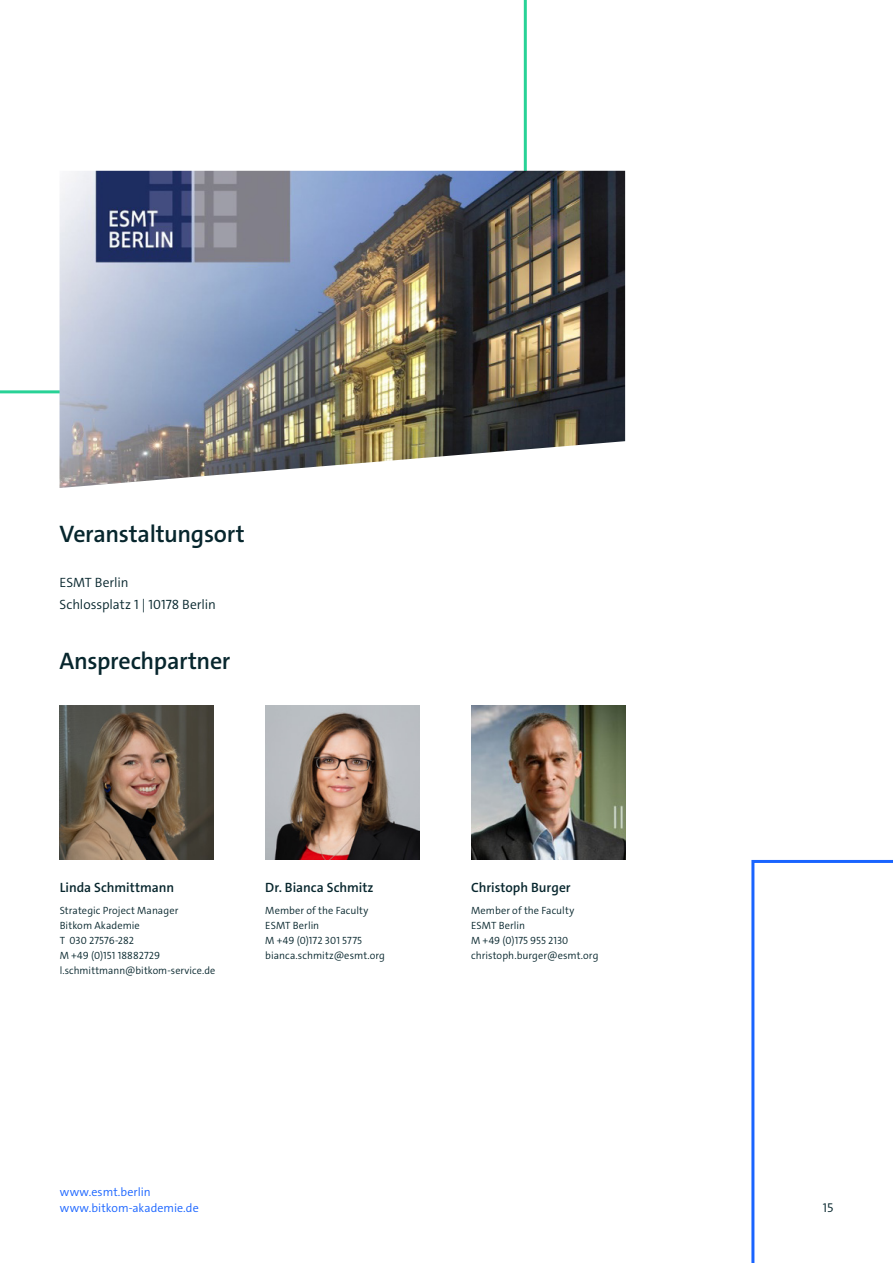
<style>
.page{position:relative;width:893px;height:1263px;background:#fff}
.page>*{position:absolute;margin:0;border:0;box-sizing:border-box;transform-origin:0 0}
.t1{font:600 24px "The Sans C4 s";letter-spacing:-.01em;color:#07262d}
.t2{font:600 13.5px "The Sans C4 s";color:#07262d}
.t3{font:300 13.5px/22.4px "The Sans C4 s";letter-spacing:-.005em;color:#07262d}
.t4{font:300 12px/16.5px "The Sans C4 s";letter-spacing:.005em;color:#1964ff}
.t5{font:300 10.5px/14.9px "The Sans C4 s";letter-spacing:.005em;color:#07262d}
</style>
<div class="page">
<svg style="left:0;top:0;width:527px;height:393px"></svg>
<img style="left:60px;top:171px;width:565px;height:317px">
<img style="left:60px;top:706px;width:153px;height:154px">
<img style="left:265px;top:706px;width:154px;height:154px">
<img style="left:471px;top:706px;width:154px;height:154px">
<svg style="left:751px;top:859px;width:142px;height:404px"></svg>
<h1 class="t1" style="left:60px;top:519px;width:187px">Veranstaltungsort</h1>
<p class="t3" style="left:60px;top:571px;width:158px">ESMT Berlin<br>Schlossplatz 1 | 10178 Berlin</p>
<h1 class="t1" style="left:60px;top:645px;width:172px">Ansprechpartner</h1>
<p class="t2" style="left:60px;top:879px;width:116px">Linda Schmittmann</p>
<p class="t5" style="left:60px;top:903px;width:157px">Strategic Project Manager<br>Bitkom Akademie<br>T 030 27576-282<br>M +49 (0)151 18882729 l.schmittmann@bitkom-service.de</p>
<p class="t2" style="left:265px;top:879px;width:110px">Dr. Bianca Schmitz</p>
<p class="t5" style="left:265px;top:903px;width:121px">Member of the Faculty<br>ESMT Berlin<br>M +49 (0)172 301 5775 bianca.schmitz@esmt.org</p>
<p class="t4" style="left:60px;top:1183px;width:141px">www.esmt.berlin www.bitkom-akademie.de</p>
<p class="t2" style="left:471px;top:879px;width:101px">Christoph Burger</p>
<p class="t5" style="left:471px;top:903px;width:129px">Member of the Faculty<br>ESMT Berlin<br>M +49 (0)175 955 2130 christoph.burger@esmt.org</p>
<p class="t3" style="left:823px;top:1196px;width:12px">15</p>
</div>
